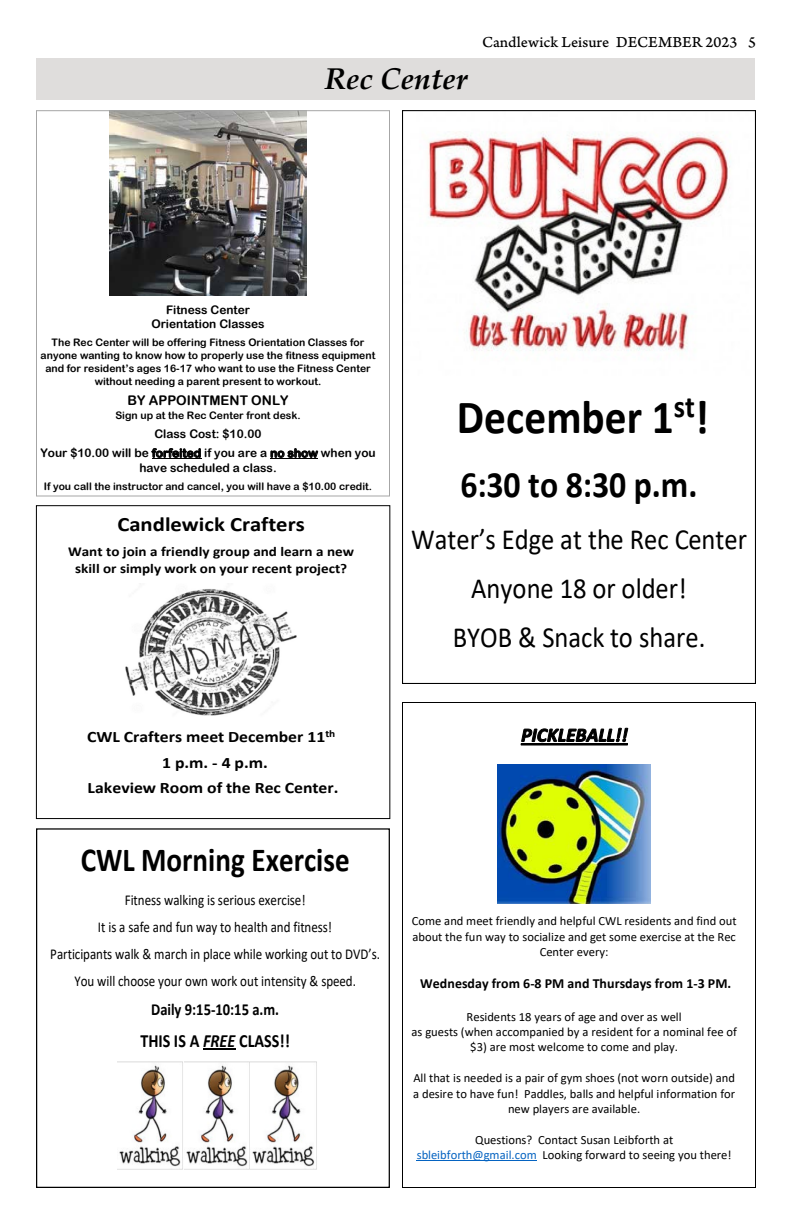
<style>
.page{position:relative;width:792px;height:1224px;background:#fff}
.page>*{position:absolute;margin:0;border:0;box-sizing:border-box;transform-origin:0 0}
.t1{font:700 47.8px "Calibri";letter-spacing:.005em;color:#000;scale:.91 1}
.t2{font:700 37.3px "Calibri";color:#000;scale:.91 1}
.t3{font:700 33.7px "Calibri";color:#000;scale:.86 1}
.t4{font:italic 700 30px "Palatino Linotype";color:#000}
.t5{font:29.3px/49.1px "Calibri";color:#000;text-align:center;scale:.91 1}
.t6{font:700 20.4px "Calibri";color:#000;scale:1.11 1}
.t7{font:700 18.7px "Calibri";color:#000;scale:.86 1}
.t8{font:700 16.9px "Calibri";color:#000;scale:.86 1}
.t9{font:16px "Arno Pro Caption";color:#000}
.t10{font:700 15.9px/25.4px "Calibri";color:#000;text-align:center;scale:1.11 1}
.t11{font:15.1px/27.2px "Calibri";letter-spacing:-.005em;color:#000;text-align:center;scale:.86 1}
.t12{font:700 13.9px "Calibri";letter-spacing:.005em;color:#000}
.t13{font:700 13.6px/17.8px "Calibri";color:#000;text-align:center;scale:1.11 1}
.t14{font:13.3px "Arial Rounded MT Bold";color:#000}
.t15{font:12.6px/15.3px "Calibri";color:#000;text-align:center}
.t16{font:11.9px/14.8px "Arial Rounded MT Bold";color:#000;text-align:center}
.t17{font:10.4px/13px "Arial Rounded MT Bold";color:#000;text-align:center}
.s1{font-style:italic}
.s2{color:#0563c1}
</style>
<div class="page">
<div style="left:36px;top:58px;width:719px;height:42px;background:#dfdddc"></div>
<img style="left:125px;top:589px;width:172px;height:127px">
<div style="left:36px;top:505px;width:354px;height:314px;border:1px solid #000"></div>
<hr style="left:152px;top:459px;width:49px;height:1px;background:#000">
<hr style="left:270px;top:459px;width:48px;height:1px;background:#000">
<img style="left:110px;top:112px;width:196px;height:184px">
<div style="left:36px;top:110px;width:354px;height:386px;border:1px solid #a6a6a6"></div>
<img style="left:428px;top:132px;width:302px;height:219px">
<svg style="left:521px;top:728px;width:107px;height:18px"></svg>
<div style="left:521px;top:743px;width:107px;height:2px;border:1px solid #000"></div>
<hr style="left:417px;top:1160px;width:120px;height:1px;background:#0563c1">
<img style="left:498px;top:764px;width:153px;height:140px">
<hr style="left:203px;top:1049px;width:32px;height:1px;background:#000">
<img style="left:118px;top:1061px;width:199px;height:108px">
<div style="left:36px;top:828px;width:354px;height:360px;border:1px solid #000"></div>
<h3 class="t4" style="left:324px;top:57px;width:145px">Rec Center</h3>
<p class="t9" style="left:482px;top:32px;width:275px">Candlewick Leisure DECEMBER 2023 5</p>
<p class="t16" style="left:151px;top:302px;width:115px">Fitness Center<br>Orientation Classes</p>
<p class="t17" style="left:41px;top:336px;width:336px">The Rec Center will be offering Fitness Orientation Classes for anyone wanting to know how to properly use the fitness equipment and for resident’s ages 16-17 who want to use the Fitness Center without needing a parent present to workout.</p>
<p class="t14" style="left:128px;top:393px;width:162px">BY APPOINTMENT ONLY</p>
<p class="t17" style="left:115px;top:409px;width:187px">Sign up at the Rec Center front desk.</p>
<p class="t16" style="left:40px;top:424px;width:337px;line-height:19.3px">Class Cost: $10.00<br>Your $10.00 will be forfeited if you are a no show when you</p>
<p class="t16" style="left:139px;top:460px;width:139px">have scheduled a class.</p>
<p class="t17" style="left:44px;top:480px;width:330px">If you call the instructor and cancel, you will have a $10.00 credit.</p>
<h3 class="t6" style="left:117px;top:510px;width:170px">Candlewick Crafters</h3>
<p class="t13" style="left:68px;top:542px;width:259px">Want to join a friendly group and learn a new skill or simply work on your recent project?</p>
<h1 class="t1" style="left:457px;top:384px;width:279px">December 1<sup>st</sup>!</h1>
<h2 class="t2" style="left:460px;top:458px;width:262px">6:30 to 8:30 p.m.</h2>
<h3 class="t5" style="left:411px;top:514px;width:370px">Water’s Edge at the Rec Center<br>Anyone 18 or older!<br>BYOB &amp; Snack to share.</h3>
<p class="t10" style="left:87px;top:724px;width:228px">CWL Crafters meet December 11<sup>th<br></sup>1 p.m. - 4 p.m.<br>Lakeview Room of the Rec Center.</p>
<h3 class="t3" style="left:81px;top:836px;width:314px">CWL Morning Exercise</h3>
<p class="t11" style="left:50px;top:886px;width:385px">Fitness walking is serious exercise!<br>It is a safe and fun way to health and fitness!<br>Participants walk &amp; march in place while working out to DVD’s.<br>You will choose your own work out intensity &amp; speed.</p>
<h3 class="t8" style="left:151px;top:998px;width:150px">Daily 9:15-10:15 a.m.</h3>
<h3 class="t7" style="left:140px;top:1027px;width:175px">THIS IS A <span class="s1">FREE</span> CLASS!!</h3>
<p class="t15" style="left:412px;top:913px;width:326px">Come and meet friendly and helpful CWL residents and find out about the fun way to socialize and get some exercise at the Rec<br>Center every:</p>
<p class="t12" style="left:420px;top:974px;width:312px">Wednesday from 6-8 PM and Thursdays from 1-3 PM.</p>
<p class="t15" style="left:412px;top:1009px;width:327px">Residents 18 years of age and over as well<br>as guests (when accompanied by a resident for a nominal fee of $3) are most welcome to come and play.</p>
<p class="t15" style="left:413px;top:1070px;width:324px">All that is needed is a pair of gym shoes (not worn outside) and a desire to have fun! Paddles, balls and helpful information for new players are available.</p>
<p class="t15" style="left:417px;top:1132px;width:316px">Questions? Contact Susan Leibforth at <span class="s2">sbleibforth@gmail.com</span> Looking forward to seeing you there!</p>
</div>
